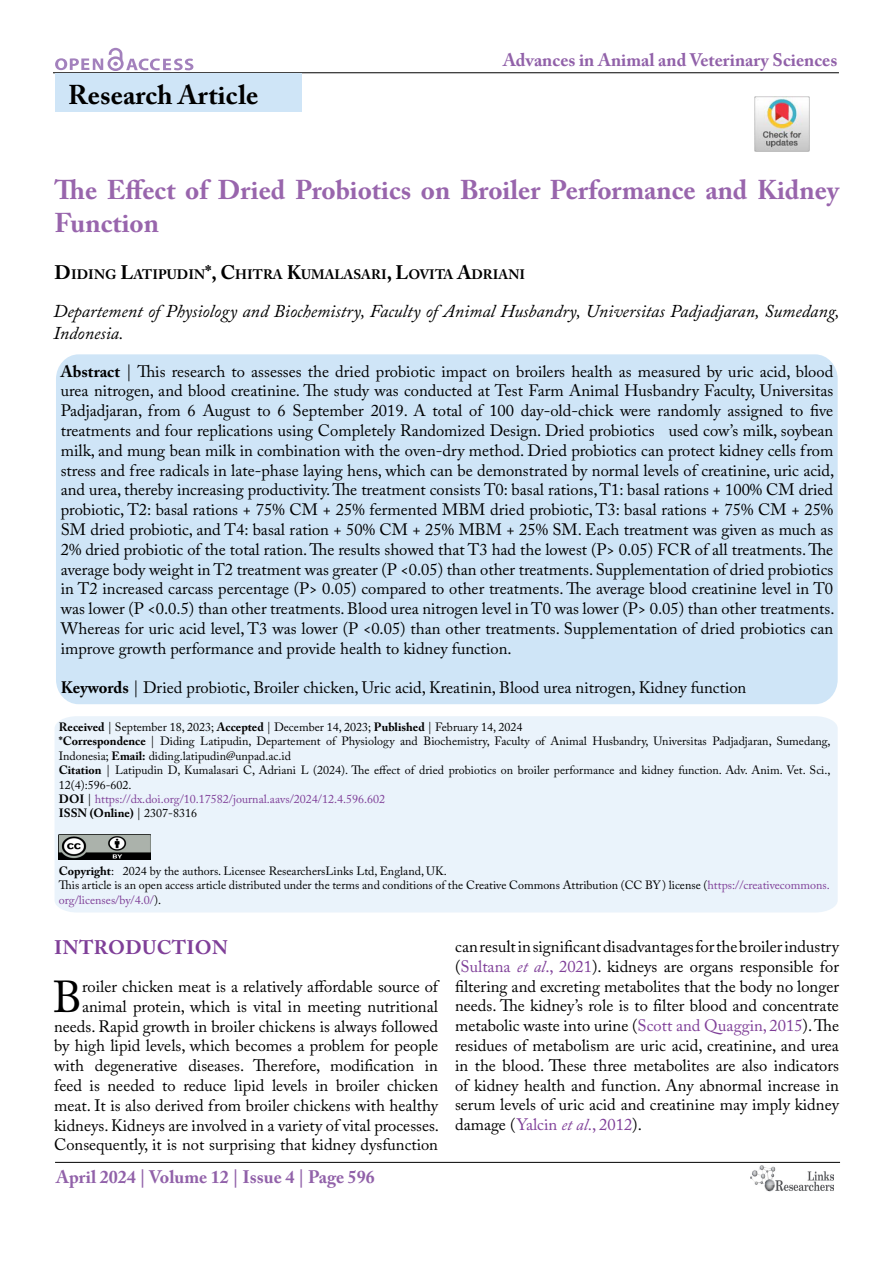
<style>
.page{position:relative;width:893px;height:1263px;background:#fff}
.page>*{position:absolute;margin:0;border:0;box-sizing:border-box;transform-origin:0 0}
.t1{font:44.4px "Adobe Caslon Pro";color:#000}
.t2{font:700 27px/32.4px "Adobe Caslon Pro";color:#7f3f98}
.t3{font:700 27px "Adobe Caslon Pro";letter-spacing:.005em;color:#000}
.t4{font:700 19.5px "Adobe Caslon Pro";letter-spacing:.015em;color:#7f3f98}
.t5{font:italic 18px/21.6px "Adobe Caslon Pro";color:#000}
.t6{font:700 18px "Adobe Caslon Pro";color:#9161a9}
.t7{font:16.5px/19.8px "Adobe Caslon Pro";color:#000;text-align:justify}
.t8{font:700 13.65px "Adobe Caslon Pro";color:#000}
.t9{font:12px/14.4px "Adobe Caslon Pro";color:#000}
.s1{font-size:19.5px}
.s2{font-weight:700}
.s3{color:#7f3f98}
.s4{font-style:italic;color:#7f3f98}
</style>
<div class="page">
<hr style="left:53px;top:72px;width:786px;height:1px;background:#000">
<hr style="left:55px;top:1162px;width:785px;height:1px;background:#000">
<svg style="left:55px;top:48px;width:138px;height:23px"></svg>
<img style="left:750px;top:1166px;width:83px;height:26px">
<div style="left:55px;top:74px;width:247px;height:38px;background:#cfe5f7"></div>
<div style="left:56px;top:354px;width:782px;height:350px;background:#cfe5f7;border-radius:24px"></div>
<div style="left:55px;top:716px;width:783px;height:196px;background:#eaf3fb"></div>
<img style="left:59px;top:834px;width:91px;height:26px">
<img style="left:754px;top:96px;width:55px;height:56px">
<h2 class="t3" style="left:68px;top:79px;width:192px">Research Article</h2>
<p class="t6" style="left:503px;top:50px;width:336px">Advances in Animal and Veterinary Sciences</p>
<h2 class="t2" style="left:55px;top:174px;width:786px">The Effect of Dried Probiotics on Broiler Performance and Kidney<br>Function</h2>
<p class="t8" style="left:55px;top:266px;width:472px"><span class="s1">D</span>IDING <span class="s1">L</span>ATIPUDIN<span class="s1">*, C</span>HITRA <span class="s1">K</span>UMALASARI<span class="s1">, L</span>OVITA <span class="s1">A</span>DRIANI</p>
<p class="t5" style="left:53px;top:300px;width:788px">Departement of Physiology and Biochemistry, Faculty of Animal Husbandry, Universitas Padjadjaran, Sumedang,<br>Indonesia.</p>
<p class="t7" style="left:61px;top:361px;width:775px"><span class="s2">Abstract</span> | This research to assesses the dried probiotic impact on broilers health as measured by uric acid, blood urea nitrogen, and blood creatinine. The study was conducted at Test Farm Animal Husbandry Faculty, Universitas Padjadjaran, from 6 August to 6 September 2019. A total of 100 day-old-chick were randomly assigned to five treatments and four replications using Completely Randomized Design. Dried probiotics used cow’s milk, soybean milk, and mung bean milk in combination with the oven-dry method. Dried probiotics can protect kidney cells from stress and free radicals in late-phase laying hens, which can be demonstrated by normal levels of creatinine, uric acid, and urea, thereby increasing productivity. The treatment consists T0: basal rations, T1: basal rations + 100% CM dried probiotic, T2: basal rations + 75% CM + 25% fermented MBM dried probiotic, T3: basal rations + 75% CM + 25% SM dried probiotic, and T4: basal ration + 50% CM + 25% MBM + 25% SM. Each treatment was given as much as 2% dried probiotic of the total ration. The results showed that T3 had the lowest (P&gt; 0.05) FCR of all treatments. The average body weight in T2 treatment was greater (P &lt;0.05) than other treatments. Supplementation of dried probiotics in T2 increased carcass percentage (P&gt; 0.05) compared to other treatments. The average blood creatinine level in T0 was lower (P &lt;0.0.5) than other treatments. Blood urea nitrogen level in T0 was lower (P&gt; 0.05) than other treatments.<br>Whereas for uric acid level, T3 was lower (P &lt;0.05) than other treatments. Supplementation of dried probiotics can improve growth performance and provide health to kidney function.</p>
<p class="t7" style="left:61px;top:678px;width:687px"><span class="s2">Keywords</span> | Dried probiotic, Broiler chicken, Uric acid, Kreatinin, Blood urea nitrogen, Kidney function</p>
<p class="t9" style="left:59px;top:720px;width:773px"><span class="s2">Received</span> | September 18, 2023; <span class="s2">Accepted</span> | December 14, 2023; <span class="s2">Published</span> | February 14, 2024<br><span class="s2">*Correspondence</span> | Diding Latipudin, Departement of Physiology and Biochemistry, Faculty of Animal Husbandry, Universitas Padjadjaran, Sumedang, Indonesia; <span class="s2">Email:</span> diding.latipudin@unpad.ac.id<br><span class="s2">Citation</span> | Latipudin D, Kumalasari C, Adriani L (2024). The effect of dried probiotics on broiler performance and kidney function. Adv. Anim. Vet. Sci., 12(4):596-602.<br><span class="s2">DOI</span> | <span class="s3">https://dx.doi.org/10.17582/journal.aavs/2024/12.4.596.602<br></span><span class="s2">ISSN (Online)</span> | 2307-8316</p>
<p class="t9" style="left:59px;top:863px;width:772px"><span class="s2">Copyright</span>: 2024 by the authors. Licensee ResearchersLinks Ltd, England, UK.<br>This article is an open access article distributed under the terms and conditions of the Creative Commons Attribution (CC BY) license (<span class="s3">https://creativecommons. org/licenses/by/4.0/</span>).</p>
<p class="t4" style="left:54px;top:936px;width:175px">INTRODUCTION</p>
<h1 class="t1" style="left:53px;top:970px;width:31px">B</h1>
<p class="t7" style="left:54px;top:976px;width:387px;text-align:right">roiler chicken meat is a relatively affordable source of animal protein, which is vital in meeting nutritional needs. Rapid growth in broiler chickens is always followed by high lipid levels, which becomes a problem for people with degenerative diseases. Therefore, modification in feed is needed to reduce lipid levels in broiler chicken meat. It is also derived from broiler chickens with healthy kidneys. Kidneys are involved in a variety of vital processes.<br>Consequently, it is not surprising that kidney dysfunction</p>
<p class="t6" style="left:56px;top:1166px;width:320px">April 2024 | Volume 12 | Issue 4 | Page 596</p>
<p class="t7" style="left:455px;top:936px;width:385px">can result in significant disadvantages for the broiler industry (<span class="s3">Sultana</span> <span class="s4">et al</span><span class="s3">., 2021</span>). kidneys are organs responsible for filtering and excreting metabolites that the body no longer needs. The kidney’s role is to filter blood and concentrate metabolic waste into urine (<span class="s3">Scott and Quaggin, 2015</span>). The residues of metabolism are uric acid, creatinine, and urea in the blood. These three metabolites are also indicators of kidney health and function. Any abnormal increase in serum levels of uric acid and creatinine may imply kidney damage (<span class="s3">Yalcin</span> <span class="s4">et al</span><span class="s3">., 2012</span>).</p>
</div>
